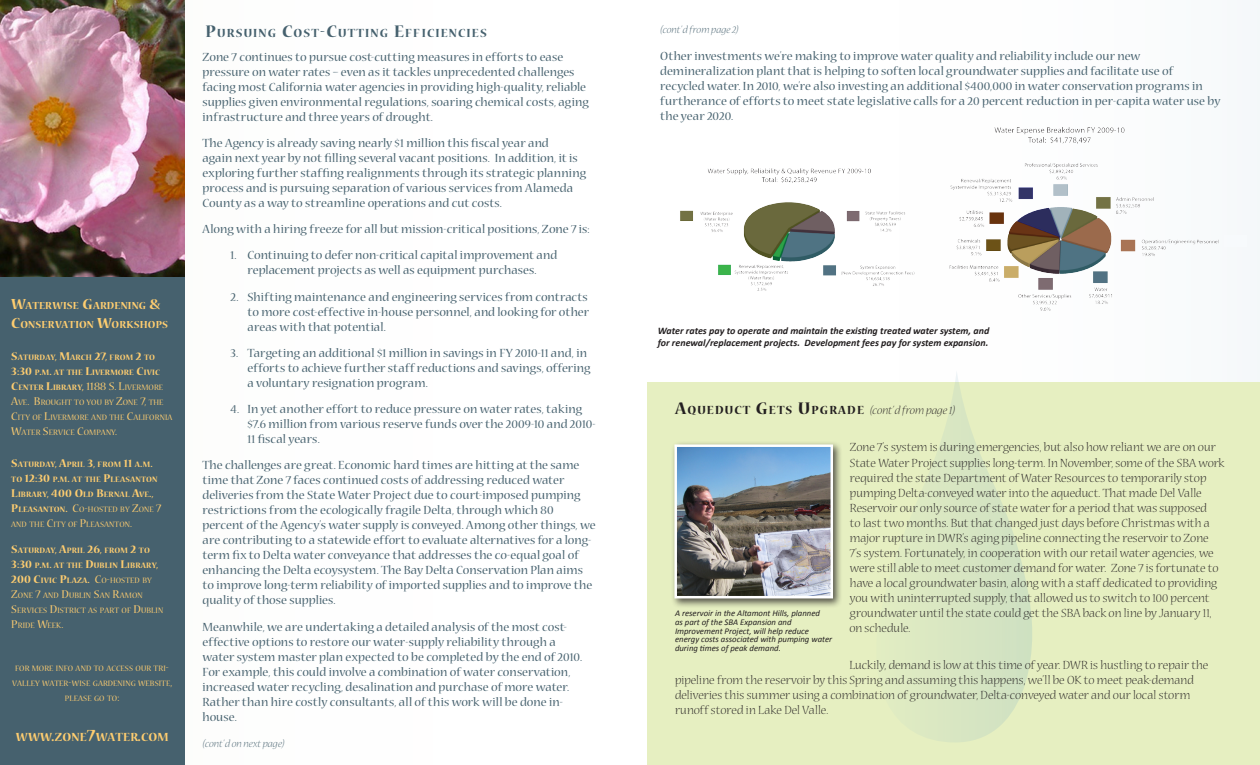
<style>
.page{position:relative;width:1260px;height:765px;background:#fff}
.page>*{position:absolute;margin:0;border:0;box-sizing:border-box;transform-origin:0 0}
.t1{font:13.12px/15px "Nueva Std";letter-spacing:.005em;color:#46616e}
.t2{font:300 13.12px/15px "Nueva Std";letter-spacing:.005em;color:#231f20}
.t3{font:700 13.12px "Nueva Std";letter-spacing:.09em;color:#46616e}
.t4{font:700 13.12px "Nueva Std";color:#fecd70}
.t5{font:italic 300 12.5px "Nueva Std";color:#231f20}
.t6{font:700 11.38px "Nueva Std";letter-spacing:.015em;color:#fecd70}
.t7{font:italic 300 11.25px "Nueva Std";letter-spacing:.005em;color:#46616e}
.t8{font:italic 700 10px/11.2px "Calibri";color:#231f20}
.t9{font:8.75px/15px "Nueva Std";letter-spacing:.015em;color:#fecd70}
.t10{font:700 8.75px/15px "Nueva Std";letter-spacing:.015em;color:#fecd70}
.t11{font:italic 8.75px/8.8px "Calibri";color:#231f20}
.s1{font-size:16.25px}
.s2{font-weight:700;font-size:12.5px}
.s3{font-weight:700}
.s4{font-size:12.5px}
.s5{font-weight:400;font-size:12.5px}
.s6{font-weight:400}
.s7{font-size:18.75px}
.s8{font-weight:700;font-style:normal;font-size:18.75px}
.s9{font-weight:700;font-style:normal;font-size:13.12px}
</style>
<div class="page">
<div style="left:648px;top:382px;width:612px;height:383px;background:#e6efc1"></div>
<svg style="left:928px;top:372px;width:104px;height:370px"></svg>
<img style="left:0;top:0;width:184px;height:277px">
<div style="left:0;top:277px;width:184px;height:488px;background:#46616e"></div>
<div style="left:671px;top:441px;width:172px;height:168px;background:#231f20;opacity:.75"></div>
<img style="left:677px;top:447px;width:153px;height:148px">
<div style="left:674px;top:444px;width:159px;height:154px;border:2px solid #fff"></div>
<img style="left:949px;top:127px;width:270px;height:184px">
<img style="left:680px;top:168px;width:235px;height:123px">
<div style="left:1224px;top:235px;width:23px;height:11px;background:#f9fcfe"></div>
<p class="t6" style="left:11px;top:300px;width:49px"><span class="s1">W</span>ATERWISE</p>
<p class="t6" style="left:82px;top:300px;width:32px"><span class="s1">G</span>ARDENIN</p>
<p class="t6" style="left:139px;top:300px;width:23px">G <span class="s1">&amp;</span></p>
<p class="t6" style="left:11px;top:319px;width:17px"><span class="s1">C</span>ONSE</p>
<p class="t6" style="left:48px;top:319px;width:121px">RVATION <span class="s1">W</span>ORKSHOPS</p>
<p class="t9" style="left:11px;top:350px;width:163px"><span class="s2">S</span><span class="s3">ATURDAY</span><span class="s2">, M</span><span class="s3">ARCH</span> <span class="s2">27,</span> <span class="s3">FROM</span> <span class="s2">2</span> <span class="s3">TO<br></span><span class="s2">3:30</span> <span class="s3">P</span><span class="s2">.</span><span class="s3">M</span><span class="s2">.</span> <span class="s3">AT THE</span> <span class="s2">L</span><span class="s3">IVERMO RE</span> <span class="s2">C</span><span class="s3">IVIC<br></span><span class="s2">C</span><span class="s3">ENTER</span> <span class="s2">L</span><span class="s3">IB RARY</span><span class="s2">,</span> <span class="s4">1188 S. L</span>IVERMORE<br><span class="s4">A</span>VE<span class="s4">. B</span>ROUGHT TO YOU BY <span class="s4">Z</span>ONE <span class="s4">7,</span> THE<br><span class="s4">C</span>ITY OF <span class="s4">L</span>IVERMORE AND THE <span class="s4">C</span>ALIFORNIA<br><span class="s4">W</span>ATER <span class="s4">S</span>ERVICE <span class="s4">C</span>OMPANY<span class="s4">.</span></p>
<p class="t10" style="left:11px;top:457px;width:152px"><span class="s4">S</span>ATURDAY<span class="s4">, A</span>PRIL <span class="s4">3,</span> FROM <span class="s4">11</span> A<span class="s4">.</span>M<span class="s4">.<br></span>TO <span class="s4">12:30</span> P<span class="s4">.</span>M<span class="s4">.</span> AT THE <span class="s4">P</span>LEASANTON<br><span class="s4">L</span>IBRARY<span class="s4">, 400 O</span>LD <span class="s4">B</span>ERNAL <span class="s4">A</span>VE<span class="s4">.,<br>P</span>LEASANTON<span class="s4">.</span> <span class="s5">C</span><span class="s6">O</span><span class="s5">-</span><span class="s6">HOSTED BY</span> <span class="s5">Z</span><span class="s6">ONE</span> <span class="s5">7<br></span><span class="s6">AND THE</span> <span class="s5">C</span><span class="s6">ITY OF</span> <span class="s5">P</span><span class="s6">LEASANTON</span><span class="s5">.</span></p>
<p class="t10" style="left:11px;top:543px;width:140px"><span class="s4">S</span>ATURDAY<span class="s4">, A</span>PRIL <span class="s4">26,</span> FROM <span class="s4">2</span> TO<br><span class="s4">3:30</span> P<span class="s4">.</span>M<span class="s4">.</span> AT THE <span class="s4">D</span>UBLIN</p>
<p class="t9" style="left:11px;top:558px;width:154px;text-indent:109px"><span class="s2">L</span><span class="s3">IB RARY</span><span class="s2">,<br>200 C</span><span class="s3">IVIC</span> <span class="s2">P</span><span class="s3">LAZA</span><span class="s2">.</span> <span class="s4">C</span>O<span class="s4">-</span>HOSTED BY<br><span class="s4">Z</span>ONE <span class="s4">7</span> AND <span class="s4">D</span>UBLIN <span class="s4">S</span>AN <span class="s4">R</span>AMON<br><span class="s4">S</span>ERVICES <span class="s4">D</span>ISTRICT AS PART OF <span class="s4">D</span>UBLIN<br><span class="s4">P</span>RIDE <span class="s4">W</span>EEK<span class="s4">.</span></p>
<p class="t9" style="left:12px;top:661px;width:162px;text-align:center">FOR MORE INFO AND TO ACCESS OUR TRI<span class="s4">-<br></span>VALLEY WATER<span class="s4">-</span>WISE GARDENING WEBS ITE<span class="s4">,<br></span>PLEASE GO TO<span class="s4">:</span></p>
<p class="t4" style="left:16px;top:730px;width:48px">WWW<span class="s7">.</span>ZONE</p>
<p class="t4" style="left:87px;top:730px;width:65px"><span class="s7">7</span>WATER<span class="s7">.</span>COM</p>
<p class="t3" style="left:205px;top:27px;width:225px"><span class="s7">P</span>URSUING <span class="s7">C</span>OST<span class="s7">-C</span>UTTING <span class="s7">E</span>FFICIENCIES</p>
<p class="t1" style="left:203px;top:50px;width:388px">Zone 7 continues to pursue cost-cutting measures in efforts to ease pressure on water rates – even as it tackles unprecedented challenges facing most California water agencies in providing high-quality, reliable supplies given environmental regulations, soaring chemical costs, aging infrastructure and three years of drought.</p>
<p class="t1" style="left:203px;top:136px;width:385px">The Agency is already saving nearly $1 million this fiscal year and<br>again next year by not filling several vacant positions. In addition, it is exploring further staffing realignments through its strategic planning process and is pursuing separation of various services from Alameda County as a way to streamline operations and cut costs.</p>
<p class="t1" style="left:203px;top:222px;width:389px">Along with a hiring freeze for all but mission-critical positions, Zone 7 is:</p>
<p class="t1" style="left:231px;top:248px;width:328px;text-align:center">1. Continuing to defer non-critical capital improvement and replacement projects as well as equipment purchases.</p>
<p class="t1" style="left:248px;top:290px;width:343px;text-align:justify;text-indent:-17px">2. Shifting maintenance and engineering services from contracts to more cost-effective in-house personnel, and looking for other areas with that potential.</p>
<p class="t1" style="left:248px;top:346px;width:345px;text-indent:-17px">3. Targeting an additional $1 million in savings in FY 2010-11 and, in efforts to achieve further staff reductions and savings, offering a voluntary resignation program.</p>
<p class="t1" style="left:248px;top:402px;width:350px;text-indent:-17px">4. In yet another effort to reduce pressure on water rates, taking $7.6 million from various reserve funds over the 2009-10 and 2010-<br>11 fiscal years.</p>
<p class="t1" style="left:203px;top:458px;width:395px">The challenges are great. Economic hard times are hitting at the same time that Zone 7 faces continued costs of addressing reduced water deliveries from the State Water Project due to court-imposed pumping restrictions from the ecologically fragile Delta, through which 80 percent of the Agency’s water supply is conveyed. Among other things, we are contributing to a statewide effort to evaluate alternatives for a long&shy;term fix to Delta water conveyance that addresses the co-equal goal of enhancing the Delta ecoysystem. The Bay Delta Conservation Plan aims to improve long-term reliability of imported supplies and to improve the quality of those supplies.</p>
<p class="t1" style="left:203px;top:620px;width:381px">Meanwhile, we are undertaking a detailed analysis of the most cost&shy;effective options to restore our water-supply reliability through a water system master plan expected to be completed by the end of 2010.<br>For example, this could involve a combination of water conservation, increased water recycling, desalination and purchase of more water.<br>Rather than hire costly consultants, all of this work will be done in&shy;house.</p>
<p class="t7" style="left:202px;top:738px;width:84px">(cont’d on next page)</p>
<p class="t7" style="left:660px;top:25px;width:80px">(cont’d from page 2)</p>
<p class="t1" style="left:660px;top:49px;width:562px">Other investments we’re making to improve water quality and reliability include our new demineralization plant that is helping to soften local groundwater supplies and facilitate use of recycled water. In 2010, we’re also investing an additional $400,000 in water conservation programs in furtherance of efforts to meet state legislative calls for a 20 percent reduction in per-capita water use by the year 2020.</p>
<p class="t8" style="left:658px;top:325px;width:333px">Water rates pay to operate and maintain the existing treated water system, and for renewal/replacement projects. Development fees pay for system expansion.</p>
<p class="t5" style="left:675px;top:405px;width:282px"><span class="s8">A</span><span class="s9">QUED UCT</span> <span class="s8">G</span><span class="s9">ETS</span> <span class="s8">U</span><span class="s9">PGRADE</span> (cont’d from page 1)</p>
<p class="t2" style="left:849px;top:441px;width:377px">Zone 7’s system is during emergencies, but also how reliant we are on our State Water Project supplies long-term. In November, some of the SBA work required the state Department of Water Resources to temporarily stop pumping Delta-conveyed water into the aqueduct. That made Del Valle Reservoir our only source of state water for a period that was supposed<br>to last two months. But that changed just days before Christmas with a major rupture in DWR’s aging pipeline connecting the reservoir to Zone<br>7’s system. Fortunately, in cooperation with our retail water agencies, we were still able to meet customer demand for water. Zone 7 is fortunate to have a local groundwater basin, along with a staff dedicated to providing you with uninterrupted supply, that allowed us to switch to 100 percent groundwater until the state could get the SBA back on line by January 11, on schedule.</p>
<p class="t2" style="left:675px;top:658px;width:535px;text-indent:174px">Luckily, demand is low at this time of year. DWR is hustling to repair the pipeline from the reservoir by this Spring and assuming this happens, we’ll be OK to meet peak-demand deliveries this summer using a combination of groundwater, Delta-conveyed water and our local storm runoff stored in Lake Del Valle.</p>
<p class="t11" style="left:675px;top:608px;width:159px">A reservoir in the Altamont Hills, planned<br>as part of the SBA Expansion and Improvement Project, will help reduce energy costs associated with pumping water during times of peak demand.</p>
</div>
